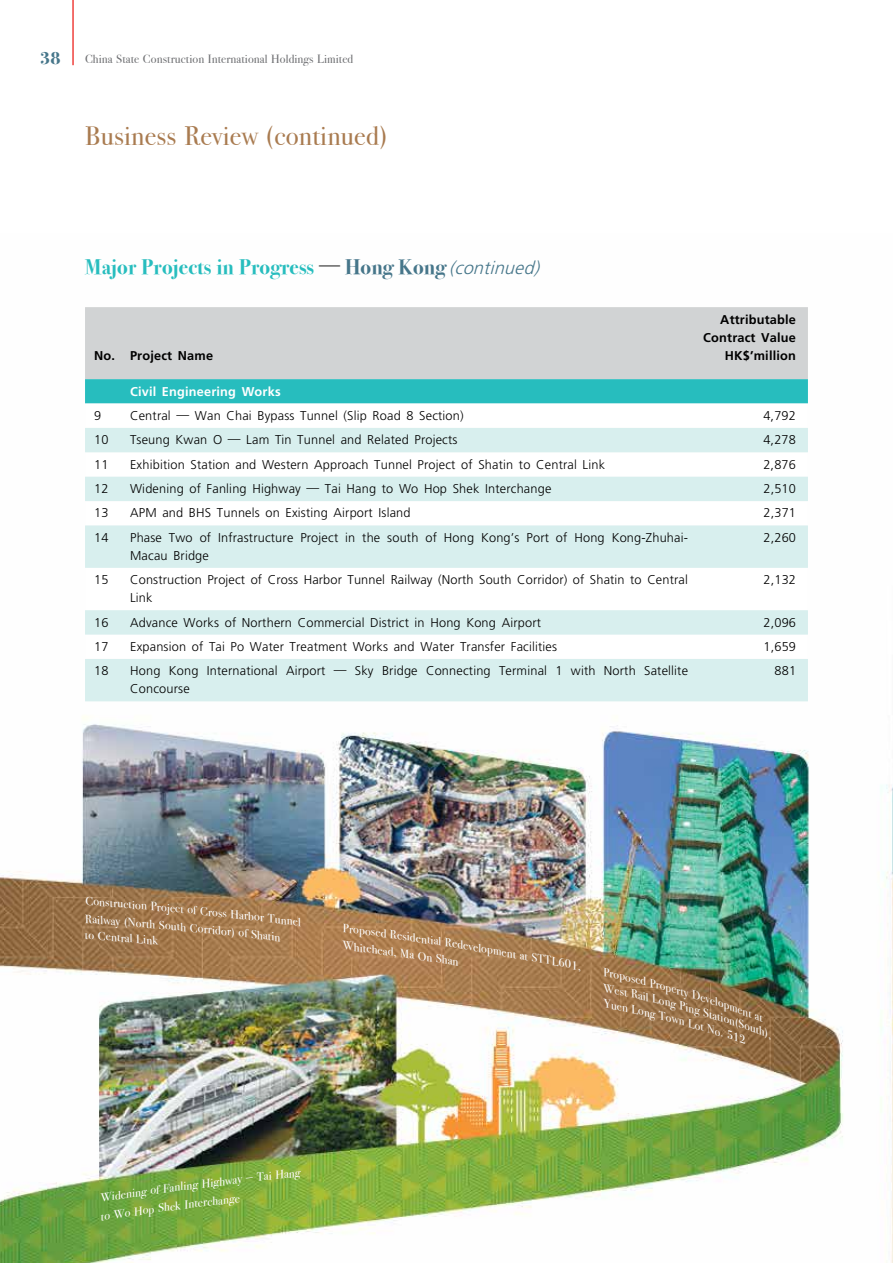
<style>
.page{position:relative;width:893px;height:1263px;background:#fff}
.page>*{position:absolute;margin:0;border:0;box-sizing:border-box;transform-origin:0 0}
.t1{font:27px "Bodoni Svty Two ITCTT";letter-spacing:.01em;color:#a97b50}
.t2{font:700 21px "Bodoni Svty Two ITCTT";letter-spacing:.01em;color:#27bdbe}
.t3{font:700 18px "Bodoni Svty Two ITCTT";color:#46768a}
.t4{font:300 12.75px/18px "Frutiger LT Std";letter-spacing:.015em;color:#000}
.t5{font:700 12.75px/18px "Frutiger LT Std";letter-spacing:.015em;color:#000;text-align:right}
.t6{font:700 12.75px "Frutiger LT Std";letter-spacing:.015em;color:#fff}
.t7{font:12px/15.9px "Bodoni Svty Two ITCTT";color:#fff}
.t8{font:12px "Bodoni Svty Two ITCTT";letter-spacing:.01em;color:#6d6e71}
.t9{font:11.85px "Bodoni Svty Two ITCTT";color:#fff}
.t10{font:italic 11.85px "Bodoni Svty Two ITCTT";color:#fff}
.t11{font:italic 11.7px "Bodoni Svty Two ITCTT";color:#fff;scale:1.04 1}
.t12{font:italic 11.55px "Bodoni Svty Two ITCTT";color:#fff;scale:1.05 1}
.t13{font:italic 11.4px "Bodoni Svty Two ITCTT";color:#fff;scale:1.06 1}
.s1{font-family:"M Sung HK";font-weight:800;color:#000}
.s2{color:#46768a}
.s3{font-family:"Frutiger LT Std";font-weight:300;font-style:italic;font-size:18px;color:#46768a}
.s4{font-size:12px}
.s5{font-style:italic}
.s6{font-size:11.7px}
.s7{font-size:11.85px}
</style>
<div class="page">
<img style="left:0;top:701px;width:893px;height:562px">
<hr style="left:72px;top:0;width:2px;height:65px;background:#ef413d">
<div style="left:85px;top:307px;width:723px;height:72px;background:#d1d3d4"></div>
<svg style="left:85px;top:379px;width:723px;height:25px;background:#2ebfc0"></svg>
<svg style="left:85px;top:428px;width:723px;height:273px;fill:#d8efee"></svg>
<svg style="left:293px;top:917px;width:8px;height:9px"></svg>
<img style="left:603px;top:968px;width:168px;height:76px">
<svg style="left:101px;top:1192px;width:11px;height:10px"></svg>
<svg style="left:101px;top:1208px;width:29px;height:13px"></svg>
<h3 class="t3" style="left:40px;top:43px;width:22px">38</h3>
<p class="t8" style="left:85px;top:49px;width:270px">China State Construction International Holdings Limited</p>
<h1 class="t1" style="left:85px;top:114px;width:304px">Business Review (continued)</h1>
<h2 class="t2" style="left:85px;top:249px;width:461px">Major Projects in Progress <span class="s1">─</span> <span class="s2">Hong Kong</span> <span class="s3">(continued)</span></h2>
<p class="t5" style="left:94px;top:346px;width:121px">No. Project Name</p>
<p class="t6" style="left:130px;top:384px;width:152px">Civil Engineering Works</p>
<p class="t5" style="left:703px;top:310px;width:94px">Attributable<br>Contract Value<br>HK$’million</p>
<p class="t4" style="left:94px;top:407px;width:9px">9</p>
<p class="t4" style="left:130px;top:407px;width:335px">Central — Wan Chai Bypass Tunnel (Slip Road 8 Section)</p>
<p class="t4" style="left:763px;top:407px;width:34px">4,792</p>
<p class="t4" style="left:94px;top:431px;width:16px">10</p>
<p class="t4" style="left:130px;top:431px;width:329px">Tseung Kwan O — Lam Tin Tunnel and Related Projects</p>
<p class="t4" style="left:763px;top:431px;width:34px">4,278</p>
<p class="t4" style="left:94px;top:455px;width:16px">11</p>
<p class="t4" style="left:130px;top:455px;width:476px">Exhibition Station and Western Approach Tunnel Project of Shatin to Central Link</p>
<p class="t4" style="left:763px;top:455px;width:34px">2,876</p>
<p class="t4" style="left:94px;top:480px;width:16px">12</p>
<p class="t4" style="left:130px;top:480px;width:423px">Widening of Fanling Highway — Tai Hang to Wo Hop Shek Interchange</p>
<p class="t4" style="left:763px;top:480px;width:34px">2,510</p>
<p class="t4" style="left:94px;top:504px;width:16px">13</p>
<p class="t4" style="left:130px;top:504px;width:282px">APM and BHS Tunnels on Existing Airport Island</p>
<p class="t4" style="left:763px;top:504px;width:34px">2,371</p>
<p class="t4" style="left:94px;top:529px;width:16px">14</p>
<p class="t4" style="left:130px;top:529px;width:559px">Phase Two of Infrastructure Project in the south of Hong Kong’s Port of Hong Kong-Zhuhai-<br>Macau Bridge</p>
<p class="t4" style="left:763px;top:529px;width:34px">2,260</p>
<p class="t4" style="left:94px;top:571px;width:16px">15</p>
<p class="t4" style="left:130px;top:571px;width:559px">Construction Project of Cross Harbor Tunnel Railway (North South Corridor) of Shatin to Central<br>Link</p>
<p class="t4" style="left:763px;top:571px;width:34px">2,132</p>
<p class="t4" style="left:94px;top:613px;width:16px">16</p>
<p class="t4" style="left:130px;top:613px;width:412px">Advance Works of Northern Commercial District in Hong Kong Airport</p>
<p class="t4" style="left:763px;top:613px;width:34px">2,096</p>
<p class="t4" style="left:94px;top:638px;width:16px">17</p>
<p class="t4" style="left:130px;top:638px;width:428px">Expansion of Tai Po Water Treatment Works and Water Transfer Facilities</p>
<p class="t4" style="left:763px;top:638px;width:34px">1,659</p>
<p class="t4" style="left:94px;top:662px;width:16px">18</p>
<p class="t4" style="left:130px;top:662px;width:559px">Hong Kong International Airport — Sky Bridge Connecting Terminal 1 with North Satellite<br>Concourse</p>
<p class="t4" style="left:774px;top:662px;width:23px">881</p>
<p class="t7" style="left:86px;top:892px;width:26px;rotate:4deg">Cons</p>
<p class="t7" style="left:111px;top:893px;width:85px;rotate:5deg">truction Project o</p>
<p class="t9" style="left:195px;top:900px;width:63px;rotate:6deg"><span class="s4">f C</span>ross Harb</p>
<p class="t9" style="left:256px;top:907px;width:40px;rotate:7deg">or Tunn</p>
<p class="t7" style="left:86px;top:926px;width:46px;rotate:4deg">to Centra</p>
<p class="t7" style="left:86px;top:909px;width:32px;rotate:4deg">Railwa</p>
<p class="t7" style="left:132px;top:913px;width:68px;text-indent:-16px;rotate:5deg">y (North South C l Link</p>
<p class="t9" style="left:199px;top:918px;width:61px;rotate:6deg"><span class="s4">or</span>ridor) of S</p>
<p class="t9" style="left:259px;top:925px;width:25px;rotate:7deg">hatin</p>
<p class="t9" style="left:344px;top:918px;width:30px;rotate:7deg">Propo</p>
<p class="t9" style="left:373px;top:922px;width:47px;rotate:8deg">sed R<span class="s5">esid</span></p>
<p class="t10" style="left:418px;top:928px;width:59px;rotate:9deg">ential Redev</p>
<p class="t10" style="left:475px;top:937px;width:67px;rotate:10deg">elopment at S</p>
<p class="t9" style="left:344px;top:936px;width:30px;rotate:7deg">White</p>
<p class="t9" style="left:374px;top:939px;width:44px;rotate:8deg">head, <span class="s5">Ma</span></p>
<p class="t10" style="left:420px;top:946px;width:43px;rotate:9deg">On Shan</p>
<p class="t10" style="left:540px;top:948px;width:46px;rotate:11deg">TTL601<span class="s6">,</span></p>
<p class="t11" style="left:634px;top:984px;width:19px;rotate:13deg">Rail</p>
<p class="t12" style="left:675px;top:979px;width:19px;rotate:16deg">erty</p>
<p class="t13" style="left:714px;top:991px;width:21px;rotate:18deg">elop</p>
<p class="t13" style="left:707px;top:1003px;width:19px;rotate:17deg">Stat</p>
<p class="t7" style="left:245px;top:1169px;width:56px;rotate:-6deg"><span class="s7">—</span> Tai Hang</p>
<p class="t10" style="left:110px;top:1186px;width:22px;rotate:-9deg">iden</p>
<p class="t9" style="left:130px;top:1183px;width:44px;rotate:-8deg"><span class="s5">ing</span> of Fa</p>
<p class="t9" style="left:173px;top:1177px;width:70px;rotate:-7deg">nling Highway</p>
<p class="t9" style="left:132px;top:1202px;width:38px;rotate:-8deg"><span class="s5">Ho</span>p Sh</p>
<p class="t9" style="left:168px;top:1197px;width:72px;rotate:-7deg">ek Interchange</p>
</div>
